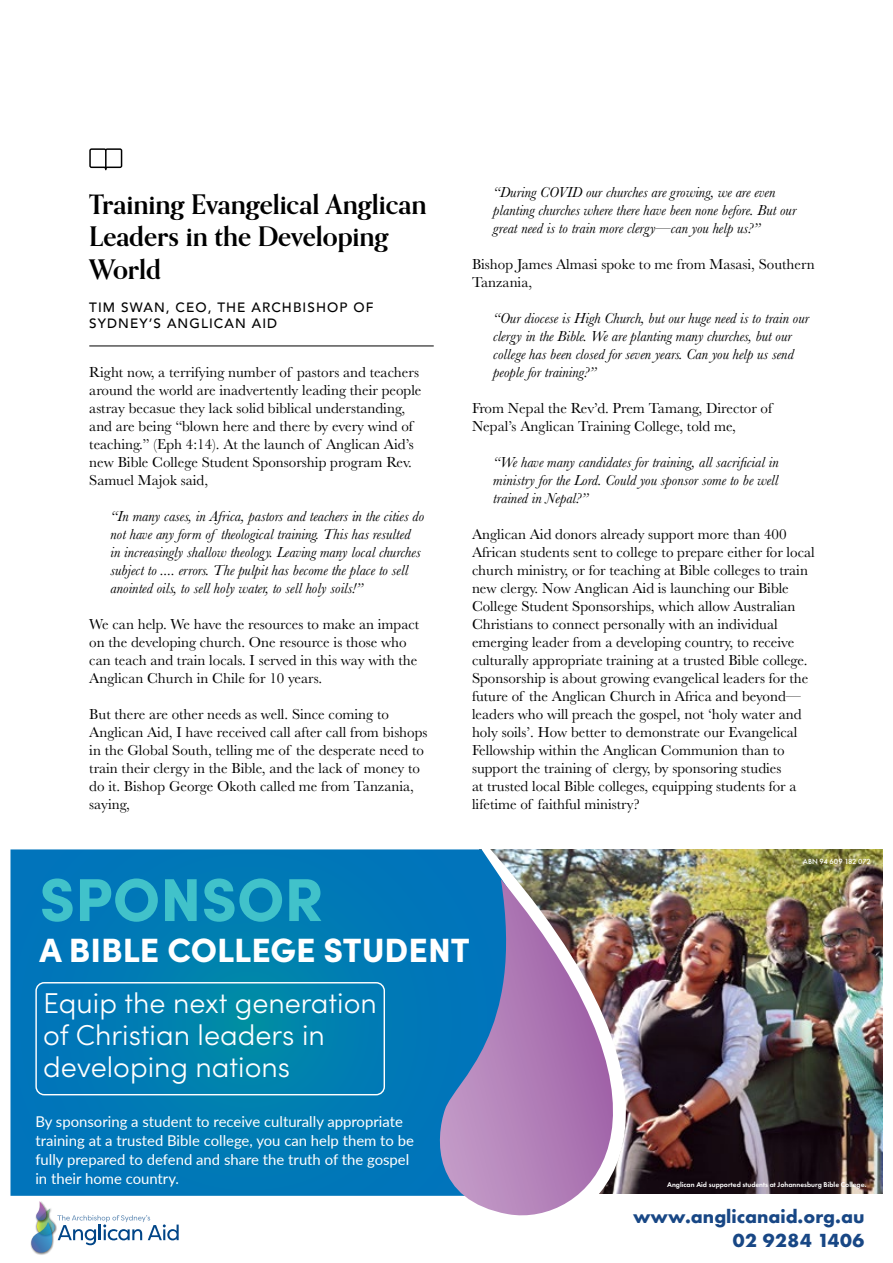
<style>
.page{position:relative;width:893px;height:1263px;background:#fff}
.page>*{position:absolute;margin:0;border:0;box-sizing:border-box;transform-origin:0 0}
.t1{font:900 60.75px "Sofia Pro";color:#41c2ca}
.t2{font:900 33.75px "Sofia Pro";color:#fff}
.t3{font:300 28.65px/31.7px "Sofia Pro";color:#fff}
.t4{font:700 27px/32.4px "Orpheus Pro";letter-spacing:-.005em;color:#000}
.t5{font:700 19.65px "Futura PT";letter-spacing:.03em;color:#184785}
.t6{font:700 19.5px "Futura PT";color:#184785}
.t7{font:15px/18px "Baskerville";color:#000}
.t8{font:italic 15px/18px "Baskerville";color:#000}
.t9{font:14.85px/18.9px "Lato";color:#fff}
.t10{font:500 13.5px/16.2px "Avenir";letter-spacing:.08em;color:#000}
.t11{font:500 7.65px "Futura PT";letter-spacing:-.035em;color:#fff}
.t12{font:600 7.35px "Futura PT";color:#fff}
</style>
<div class="page">
<svg style="left:89px;top:148px;width:33px;height:22px"></svg>
<hr style="left:89px;top:346px;width:345px;height:1px;background:#000">
<img style="left:733px;top:849px;width:149px;height:344px">
<svg style="left:30px;top:1201px;width:149px;height:54px"></svg>
<img style="left:526px;top:849px;width:207px;height:345px">
<svg style="left:10px;top:849px;width:516px;height:347px;background:#027bb5"></svg>
<img style="left:432px;top:879px;width:271px;height:337px">
<div style="left:35px;top:982px;width:350px;height:113px;border:1px solid #fff;border-radius:8px"></div>
<h3 class="t4" style="left:89px;top:188px;width:339px">Training Evangelical Anglican<br>Leaders in the Developing<br>World</h3>
<p class="t10" style="left:89px;top:298px;width:286px">TIM SWAN, CEO, THE ARCHBISHOP OF<br>SYDNEY’S ANGLICAN AID</p>
<p class="t7" style="left:89px;top:364px;width:334px">Right now, a terrifying number of pastors and teachers around the world are inadvertently leading their people astray becasue they lack solid biblical understanding, and are being “blown here and there by every wind of teaching.” (Eph 4:14). At the launch of Anglican Aid’s new Bible College Student Sponsorship program Rev.<br>Samuel Majok said,</p>
<p class="t8" style="left:111px;top:507px;width:315px">“In many cases, in Africa, pastors and teachers in the cities do not have any form of theological training. This has resulted in increasingly shallow theology. Leaving many local churches subject to .... errors. The pulpit has become the place to sell anointed oils, to sell holy water, to sell holy soils!”</p>
<p class="t7" style="left:89px;top:616px;width:331px">We can help. We have the resources to make an impact on the developing church. One resource is those who can teach and train locals. I served in this way with the Anglican Church in Chile for 10 years.</p>
<p class="t7" style="left:89px;top:706px;width:340px">But there are other needs as well. Since coming to Anglican Aid, I have received call after call from bishops in the Global South, telling me of the desperate need to train their clergy in the Bible, and the lack of money to do it. Bishop George Okoth called me from Tanzania, saying,</p>
<p class="t8" style="left:493px;top:183px;width:305px">“During COVID our churches are growing, we are even planting churches where there have been none before. But our great need is to train more clergy—can you help us?”</p>
<p class="t7" style="left:472px;top:256px;width:344px">Bishop James Almasi spoke to me from Masasi, Southern<br>Tanzania,</p>
<p class="t8" style="left:493px;top:309px;width:317px">“Our diocese is High Church, but our huge need is to train our clergy in the Bible. We are planting many churches, but our college has been closed for seven years. Can you help us send people for training?”</p>
<p class="t7" style="left:472px;top:400px;width:302px">From Nepal the Rev’d. Prem Tamang, Director of<br>Nepal’s Anglican Training College, told me,</p>
<p class="t8" style="left:493px;top:453px;width:287px;text-align:justify">“We have many candidates for training, all sacrificial in ministry for the Lord. Could you sponsor some to be well trained in Nepal?”</p>
<p class="t7" style="left:472px;top:526px;width:344px">Anglican Aid donors already support more than 400<br>African students sent to college to prepare either for local church ministry, or for teaching at Bible colleges to train new clergy. Now Anglican Aid is launching our Bible College Student Sponsorships, which allow Australian Christians to connect personally with an individual emerging leader from a developing country, to receive culturally appropriate training at a trusted Bible college.<br>Sponsorship is about growing evangelical leaders for the future of the Anglican Church in Africa and beyond— leaders who will preach the gospel, not ‘holy water and holy soils’. How better to demonstrate our Evangelical Fellowship within the Anglican Communion than to support the training of clergy, by sponsoring studies<br>at trusted local Bible colleges, equipping students for a lifetime of faithful ministry?</p>
<p class="t11" style="left:803px;top:856px;width:69px">ABN 94 609 182 072</p>
<h1 class="t1" style="left:40px;top:852px;width:285px">SPONSOR</h1>
<h2 class="t2" style="left:40px;top:923px;width:432px">A BIBLE COLLEGE STUDENT</h2>
<h3 class="t3" style="left:43px;top:986px;width:335px">Equip the next generation of Christian leaders in developing nations</h3>
<p class="t9" style="left:35px;top:1111px;width:380px">By sponsoring a student to receive culturally appropriate training at a trusted Bible college, you can help them to be fully prepared to defend and share the truth of the gospel in their home country.</p>
<p class="t12" style="left:667px;top:1180px;width:201px">Anglican Aid supported students at Johannesburg Bible College.</p>
<h3 class="t6" style="left:633px;top:1204px;width:233px">www.anglicanaid.org.au</h3>
<h3 class="t5" style="left:733px;top:1228px;width:133px">02 9284 1406</h3>
</div>
